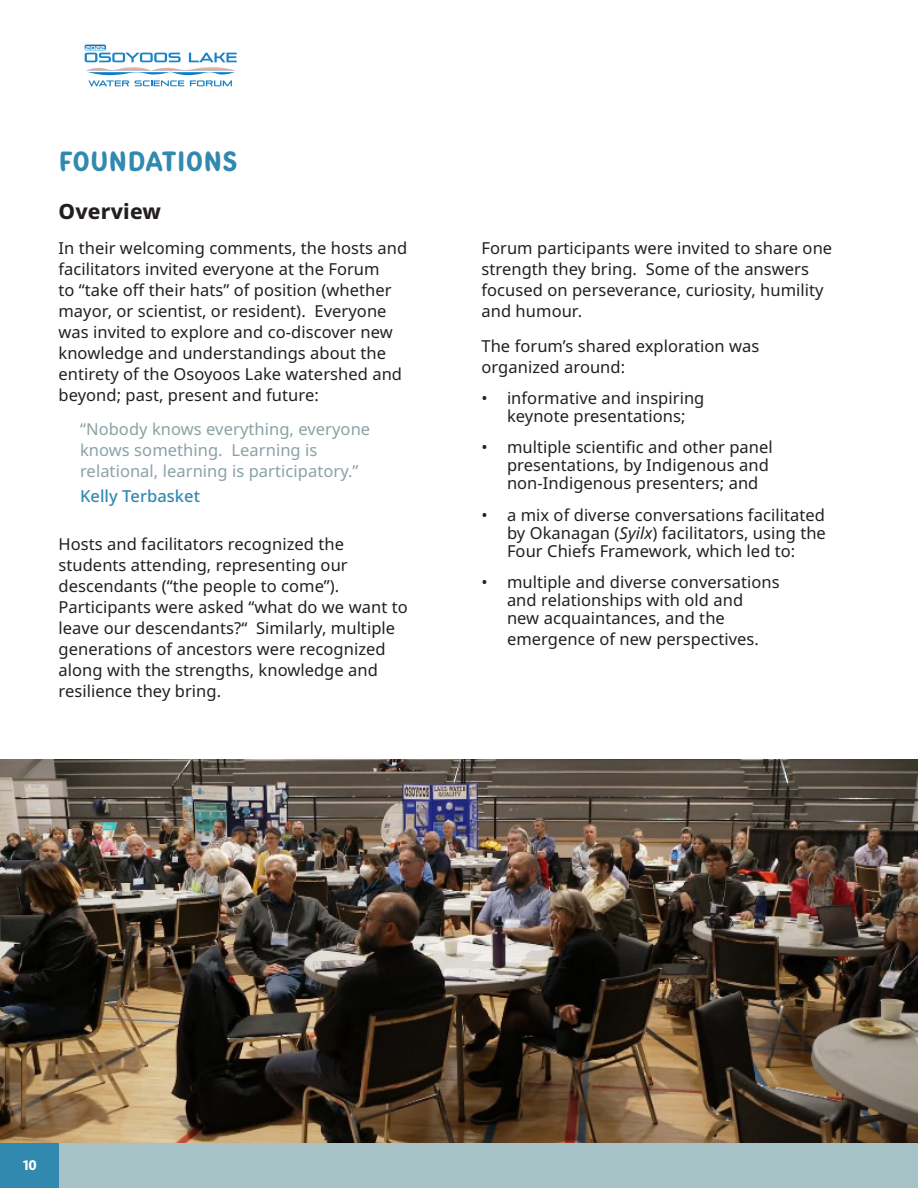
<style>
.page{position:relative;width:918px;height:1188px;background:#fff}
.page>*{position:absolute;margin:0;border:0;box-sizing:border-box;transform-origin:0 0}
.Heading_sub_section{font:condensed 27px "Pinecone MVB";color:#3289b0}
.Paragraph_Style_2_sp{font:800 21px "Noto Sans";letter-spacing:.01em;color:#231f20}
.t1{font:16.5px/21px "Noto Sans";letter-spacing:.005em;color:#231f20}
.quote_indented{font:16.5px/21px "Noto Sans";letter-spacing:.005em;color:#89a2a3}
.quote_indented_name{font:500 16.5px "Noto Sans";letter-spacing:.005em;color:#3289b0}
.t2{font:700 13.5px "Informa Pro";color:#fff}
.t3{font:700 5.7px "Pirulen Rg";color:#fff}
.s1{font-style:italic}
</style>
<div class="page">
<div style="left:0;top:1143px;width:918px;height:45px;background:#a7c2c6"></div>
<div style="left:82px;top:42px;width:157px;height:47px;background:#fff;opacity:.75"></div>
<svg style="left:85px;top:45px;width:152px;height:41px"></svg>
<div style="left:0;top:1143px;width:58px;height:45px;background:#3289b0"></div>
<img style="left:0;top:760px;width:918px;height:383px">
<p class="t3" style="left:86px;top:44px;width:21px">2022</p>
<p class="Heading_sub_section" style="left:58px;top:142px;width:180px">FOUNDATIONS</p>
<p class="Paragraph_Style_2_sp" style="left:58px;top:196px;width:104px">Overview</p>
<p class="t1" style="left:58px;top:238px;width:350px">In their welcoming comments, the hosts and facilitators invited everyone at the Forum<br>to “take off their hats” of position (whether mayor, or scientist, or resident). Everyone was invited to explore and co-discover new knowledge and understandings about the entirety of the Osoyoos Lake watershed and beyond; past, present and future:</p>
<p class="quote_indented" style="left:80px;top:419px;width:292px">“Nobody knows everything, everyone knows something. Learning is relational, learning is participatory.”</p>
<p class="quote_indented_name" style="left:80px;top:485px;width:122px">Kelly Terbasket</p>
<p class="t1" style="left:58px;top:534px;width:351px">Hosts and facilitators recognized the students attending, representing our descendants (“the people to come”).<br>Participants were asked “what do we want to leave our descendants?“ Similarly, multiple generations of ancestors were recognized along with the strengths, knowledge and resilience they bring.</p>
<p class="t1" style="left:481px;top:238px;width:352px">Forum participants were invited to share one strength they bring. Some of the answers focused on perseverance, curiosity, humility and humour.</p>
<p class="t1" style="left:481px;top:335px;width:279px">The forum’s shared exploration was organized around:</p>
<p class="t1" style="left:482px;top:389px;width:224px;line-height:18px;text-align:center">• informative and inspiring keynote presentations;</p>
<p class="t1" style="left:507px;top:439px;width:267px;line-height:18px;text-indent:-26px">• multiple scientific and other panel presentations, by Indigenous and non-Indigenous presenters; and</p>
<p class="t1" style="left:507px;top:506px;width:320px;line-height:18px;text-align:justify;text-indent:-26px">• a mix of diverse conversations facilitated by Okanagan (<span class="s1">Syilx</span>) facilitators, using the Four Chiefs Framework, which led to:</p>
<p class="t1" style="left:507px;top:574px;width:274px;line-height:18px;text-indent:-26px">• multiple and diverse conversations and relationships with old and<br>new acquaintances, and the</p>
<p class="t1" style="left:507px;top:629px;width:253px">emergence of new perspectives.</p>
<p class="t2" style="left:23px;top:1156px;width:15px">10</p>
</div>
